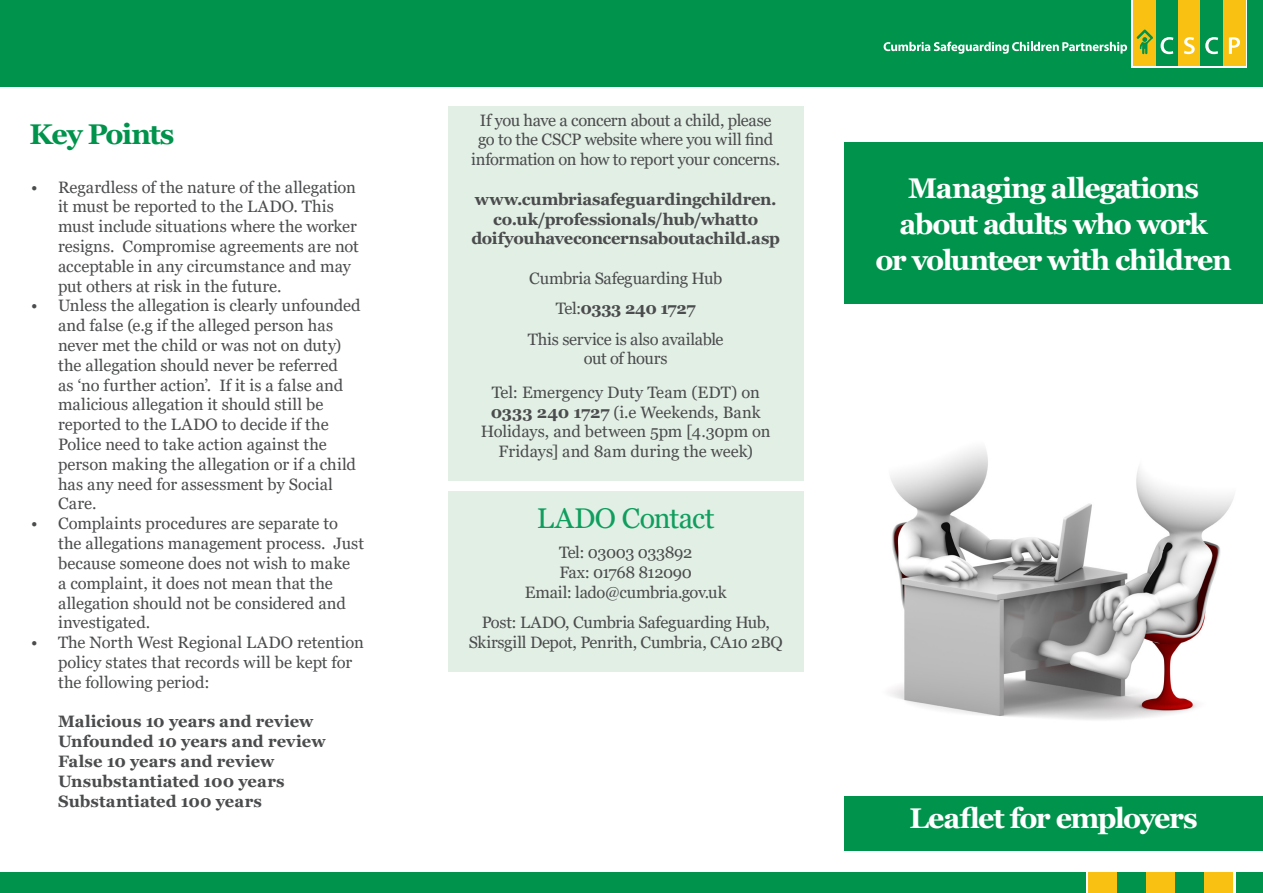
<style>
.page{position:relative;width:1263px;height:893px;background:#fff}
.page>*{position:absolute;margin:0;border:0;box-sizing:border-box;transform-origin:0 0}
.t1{font:700 28.5px "Georgia";letter-spacing:-.05em;color:#fff}
.t2{font:28.5px "Georgia";letter-spacing:-.015em;color:#0f9e5d}
.t3{font:700 28.5px "Georgia";letter-spacing:-.05em;color:#00934c}
.t4{font:16.5px/19.8px "Georgia";letter-spacing:-.005em;color:#4b4c4d}
.t5{font:700 16.5px/19.8px "Georgia";letter-spacing:-.005em;color:#4b4c4d;text-align:center}
.t6{font:16.5px/19.8px "Georgia";letter-spacing:-.025em;color:#4b4c4d;text-align:center}
.t7{font:16.5px "Georgia";letter-spacing:-.03em;color:#4b4c4d}
.t8{font:16.5px "Georgia";letter-spacing:-.035em;color:#4b4c4d}
.s1{font-weight:700}
</style>
<div class="page">
<img style="left:890px;top:448px;width:344px;height:272px">
<div style="left:448px;top:106px;width:356px;height:374px;background:#e2efe5"></div>
<div style="left:0;top:0;width:1263px;height:86px;background:#00934c"></div>
<div style="left:1132px;top:0;width:115px;height:68px;background:linear-gradient(to right,#fff,#fff)"></div>
<div style="left:1156px;top:0;width:22px;height:66px;background:#00934c"></div>
<div style="left:1178px;top:0;width:22px;height:66px;background:#f9c212"></div>
<div style="left:1200px;top:0;width:23px;height:66px;background:#00934c"></div>
<div style="left:1223px;top:0;width:22px;height:66px;background:#f9c212"></div>
<div style="left:1133px;top:0;width:23px;height:66px;background:#f9c212"></div>
<svg style="left:1160px;top:37px;width:13px;height:17px"></svg>
<svg style="left:1184px;top:37px;width:11px;height:17px"></svg>
<svg style="left:1205px;top:37px;width:13px;height:17px"></svg>
<svg style="left:1229px;top:37px;width:11px;height:17px"></svg>
<svg style="left:1136px;top:29px;width:17px;height:25px"></svg>
<svg style="left:883px;top:42px;width:244px;height:12px"></svg>
<div style="left:0;top:872px;width:1263px;height:21px;background:#00934c"></div>
<div style="left:1086px;top:872px;width:149px;height:21px;background:#fff"></div>
<div style="left:1117px;top:872px;width:29px;height:21px;background:#00934c"></div>
<div style="left:1146px;top:872px;width:29px;height:21px;background:#f9c212"></div>
<div style="left:1175px;top:872px;width:29px;height:21px;background:#00934c"></div>
<div style="left:1204px;top:872px;width:29px;height:21px;background:#f9c212"></div>
<div style="left:1088px;top:872px;width:29px;height:21px;background:#f9c212"></div>
<div style="left:448px;top:491px;width:356px;height:181px;background:#e2efe5"></div>
<div style="left:844px;top:142px;width:419px;height:162px;background:#00934c"></div>
<div style="left:844px;top:796px;width:419px;height:54px;background:#00934c"></div>
<p class="t3" style="left:30px;top:116px;width:146px">Key Points</p>
<p class="t6" style="left:471px;top:110px;width:310px">If you have a concern about a child, please go to the CSCP website where you will find information on how to report your concerns.</p>
<p class="t5" style="left:475px;top:189px;width:303px">www.cumbriasafeguardingchildren. co.uk/professionals/hub/whatto</p>
<p class="t5" style="left:471px;top:229px;width:310px">doifyouhaveconcernsaboutachild.asp</p>
<p class="t4" style="left:529px;top:263px;width:194px;line-height:30.3px;text-align:center">Cumbria Safeguarding Hub<br>Tel:<span class="s1">0333 240 1727</span></p>
<p class="t4" style="left:528px;top:329px;width:197px">This service is also available</p>
<p class="t8" style="left:584px;top:349px;width:85px">out of hours</p>
<p class="t4" style="left:492px;top:382px;width:269px">Tel: Emergency Duty Team (EDT) on</p>
<p class="t4" style="left:481px;top:402px;width:291px;text-align:center"><span class="s1">0333 240 1727</span> (i.e Weekends, Bank<br>Holidays, and between 5pm [4.30pm on<br>Fridays] and 8am during the week)</p>
<p class="t4" style="left:58px;top:177px;width:302px;text-indent:-27px">• Regardless of the nature of the allegation it must be reported to the LADO. This must include situations where the worker resigns. Compromise agreements are not acceptable in any circumstance and may put others at risk in the future.</p>
<p class="t4" style="left:58px;top:296px;width:304px;text-indent:-27px">• Unless the allegation is clearly unfounded and false (e.g if the alleged person has never met the child or was not on duty) the allegation should never be referred<br>as ‘no further action’. If it is a false and malicious allegation it should still be reported to the LADO to decide if the Police need to take action against the person making the allegation or if a child has any need for assessment by Social Care.</p>
<p class="t4" style="left:58px;top:514px;width:308px;text-indent:-27px">• Complaints procedures are separate to the allegations management process. Just because someone does not wish to make<br>a complaint, it does not mean that the allegation should not be considered and investigated.</p>
<p class="t4" style="left:58px;top:633px;width:307px;text-indent:-27px">• The North West Regional LADO retention policy states that records will be kept for the following period:</p>
<p class="t5" style="left:58px;top:712px;width:257px">Malicious 10 years and review</p>
<p class="t5" style="left:58px;top:731px;width:269px">Unfounded 10 years and review</p>
<p class="t5" style="left:58px;top:751px;width:218px">False 10 years and review</p>
<p class="t5" style="left:58px;top:771px;width:228px">Unsubstantiated 100 years</p>
<p class="t5" style="left:58px;top:791px;width:205px">Substantiated 100 years</p>
<p class="t2" style="left:537px;top:501px;width:179px">LADO Contact</p>
<p class="t7" style="left:559px;top:543px;width:135px">Tel: 03003 033892</p>
<p class="t6" style="left:559px;top:563px;width:134px">Fax: 01768 812090</p>
<p class="t4" style="left:525px;top:583px;width:203px">Email: lado@cumbria.gov.uk</p>
<p class="t4" style="left:469px;top:613px;width:315px;text-align:center">Post: LADO, Cumbria Safeguarding Hub,<br>Skirsgill Depot, Penrith, Cumbria, CA10 2BQ</p>
<p class="t1" style="left:908px;top:170px;width:292px">Managing allegations</p>
<p class="t1" style="left:900px;top:206px;width:309px">about adults who work</p>
<p class="t1" style="left:875px;top:242px;width:358px">or volunteer with children</p>
<p class="t1" style="left:909px;top:800px;width:290px">Leaflet for employers</p>
</div>
